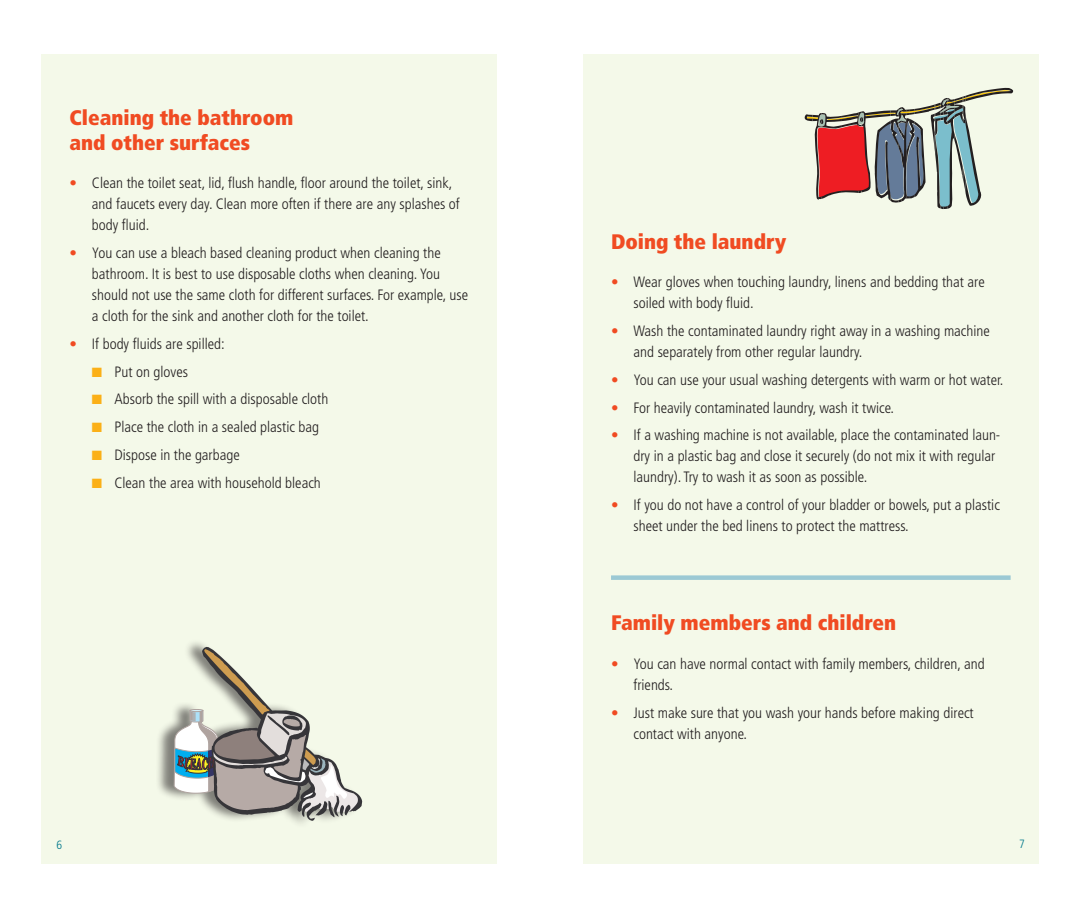
<style>
.page{position:relative;width:1080px;height:918px;background:#fff}
.page>*{position:absolute;margin:0;border:0;box-sizing:border-box;transform-origin:0 0}
.t1{font:900 condensed 21px/25.2px "Frutiger";color:#f04b22}
.t2{font:300 condensed 15px/21px "Frutiger";color:#231f20}
.t3{font:300 condensed 12px "Frutiger";color:#00788b}
.s1{color:#f04b22}
.s2{color:#fbb017}
</style>
<div class="page">
<div style="left:583px;top:54px;width:455px;height:810px;background:#f4f9e9"></div>
<div style="left:42px;top:54px;width:455px;height:810px;background:#f4f9e9"></div>
<div style="left:611px;top:575px;width:400px;height:5px;background:#9bc9d4"></div>
<svg style="left:804px;top:87px;width:209px;height:122px"></svg>
<div style="left:155px;top:639px;width:205px;height:189px;background:#231f20;opacity:.56"></div>
<svg style="left:174px;top:647px;width:188px;height:174px"></svg>
<h1 class="t1" style="left:69px;top:105px;width:225px">Cleaning the bathroom and other surfaces</h1>
<p class="t2" style="left:92px;top:173px;width:369px;text-indent:-22px"><span class="s1">•</span> Clean the toilet seat, lid, flush handle, floor around the toilet, sink, and faucets every day. Clean more often if there are any splashes of body fluid.</p>
<p class="t2" style="left:92px;top:243px;width:378px;text-indent:-22px"><span class="s1">•</span> You can use a bleach based cleaning product when cleaning the bathroom. It is best to use disposable cloths when cleaning. You should not use the same cloth for different surfaces. For example, use a cloth for the sink and another cloth for the toilet.</p>
<p class="t2" style="left:69px;top:333px;width:157px"><span class="s1">•</span> If body fluids are spilled:</p>
<p class="t2" style="left:92px;top:361px;width:98px"><span class="s2">■</span> Put on gloves</p>
<p class="t2" style="left:92px;top:389px;width:238px"><span class="s2">■</span> Absorb the spill with a disposable cloth</p>
<p class="t2" style="left:92px;top:417px;width:229px"><span class="s2">■</span> Place the cloth in a sealed plastic bag</p>
<p class="t2" style="left:92px;top:444px;width:149px"><span class="s2">■</span> Dispose in the garbage</p>
<p class="t2" style="left:92px;top:472px;width:230px"><span class="s2">■</span> Clean the area with household bleach</p>
<h1 class="t1" style="left:611px;top:229px;width:177px">Doing the laundry</h1>
<p class="t2" style="left:634px;top:272px;width:353px;text-indent:-22px"><span class="s1">•</span> Wear gloves when touching laundry, linens and bedding that are soiled with body fluid.</p>
<p class="t2" style="left:634px;top:321px;width:358px;text-indent:-22px"><span class="s1">•</span> Wash the contaminated laundry right away in a washing machine and separately from other regular laundry.</p>
<p class="t2" style="left:611px;top:369px;width:394px"><span class="s1">•</span> You can use your usual washing detergents with warm or hot water.</p>
<p class="t2" style="left:611px;top:397px;width:285px"><span class="s1">•</span> For heavily contaminated laundry, wash it twice.</p>
<p class="t2" style="left:634px;top:425px;width:368px;text-indent:-22px"><span class="s1">•</span> If a washing machine is not available, place the contaminated laun&shy;dry in a plastic bag and close it securely (do not mix it with regular laundry). Try to wash it as soon as possible.</p>
<p class="t2" style="left:634px;top:495px;width:368px;text-indent:-22px"><span class="s1">•</span> If you do not have a control of your bladder or bowels, put a plastic sheet under the bed linens to protect the mattress.</p>
<h1 class="t1" style="left:611px;top:610px;width:287px">Family members and children</h1>
<p class="t2" style="left:634px;top:653px;width:353px;text-indent:-22px"><span class="s1">•</span> You can have normal contact with family members, children, and friends.</p>
<p class="t2" style="left:634px;top:702px;width:342px;line-height:21.6px;text-indent:-22px"><span class="s1">•</span> Just make sure that you wash your hands before making direct contact with anyone.</p>
<p class="t3" style="left:57px;top:838px;width:7px">6</p>
<p class="t3" style="left:1019px;top:837px;width:7px">7</p>
</div>
